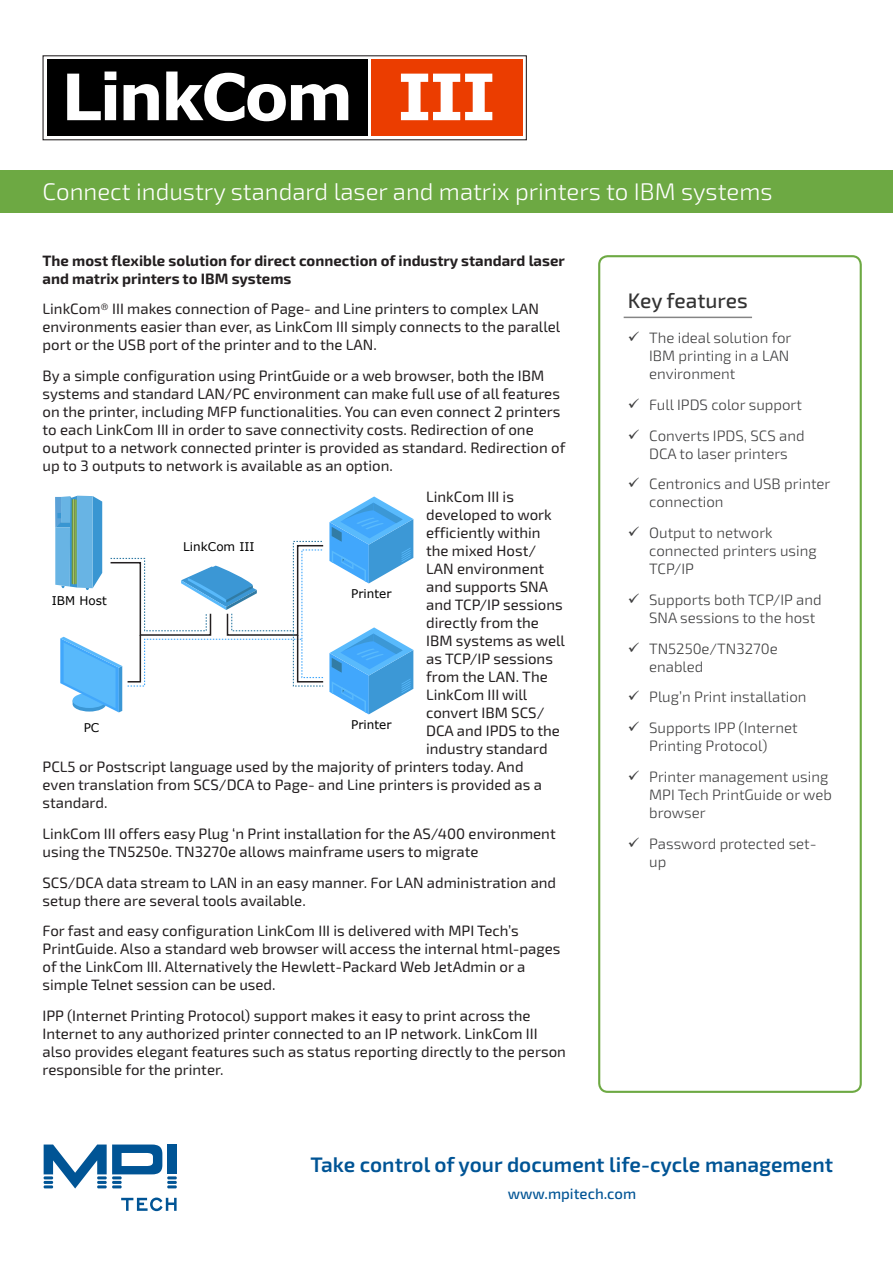
<style>
.page{position:relative;width:893px;height:1263px;background:#fff}
.page>*{position:absolute;margin:0;border:0;box-sizing:border-box;transform-origin:0 0}
.t1{font:700 64.05px "Verdana";letter-spacing:-.045em;color:#fff}
.UK___Title___Tagline{font:300 24px "Exo 2";color:#fff}
.t2{font:600 21px "Exo 2";color:#005495}
.UK___Box___Heading{font:500 21px "Exo 2";color:#333}
.UK___Normal{font:15px/18px "Exo 2";color:#231f20}
.t3{font:300 15px/18px "Exo 2";color:#3e3e3f}
.UK___Normal___Teaser{font:700 15px/18px "Exo 2";color:#231f20}
.t4{font:500 15px "Exo 2";color:#005495}
.t5{font:12px "Verdana";color:#000}
</style>
<div class="page">
<svg style="left:44px;top:1144px;width:133px;height:44px"></svg>
<svg style="left:121px;top:1197px;width:56px;height:14px"></svg>
<div style="left:598px;top:255px;width:264px;height:838px;border:2px solid #6da943;border-radius:9px"></div>
<div style="left:0;top:170px;width:893px;height:43px;background:#6da943"></div>
<hr style="left:624px;top:317px;width:128px;height:1px;background:#858585">
<svg style="left:55px;top:496px;width:358px;height:218px"></svg>
<svg style="left:42px;top:55px;width:485px;height:86px;background:#592716"></svg>
<p class="t1" style="left:61px;top:52px;width:436px">LinkCom III</p>
<p class="UK___Title___Tagline" style="left:43px;top:177px;width:731px">Connect industry standard laser and matrix printers to IBM systems</p>
<p class="UK___Normal___Teaser" style="left:43px;top:252px;width:524px">The most flexible solution for direct connection of industry standard laser and matrix printers to IBM systems</p>
<p class="UK___Normal" style="left:43px;top:300px;width:519px">LinkCom® III makes connection of Page- and Line printers to complex LAN environments easier than ever, as LinkCom III simply connects to the parallel port or the USB port of the printer and to the LAN.</p>
<p class="UK___Normal" style="left:43px;top:367px;width:524px">By a simple configuration using PrintGuide or a web browser, both the IBM systems and standard LAN/PC environment can make full use of all features on the printer, including MFP functionalities. You can even connect 2 printers to each LinkCom III in order to save connectivity costs. Redirection of one output to a network connected printer is provided as standard. Redirection of up to 3 outputs to network is available as an option.</p>
<p class="UK___Normal" style="left:426px;top:488px;width:89px">LinkCom III is</p>
<p class="UK___Normal" style="left:426px;top:506px;width:127px">developed to work</p>
<p class="UK___Normal" style="left:426px;top:524px;width:116px">efficiently within</p>
<p class="UK___Normal" style="left:426px;top:542px;width:112px">the mixed Host/</p>
<p class="UK___Normal" style="left:426px;top:560px;width:120px">LAN environment</p>
<p class="UK___Normal" style="left:426px;top:578px;width:123px">and supports SNA</p>
<p class="UK___Normal" style="left:426px;top:596px;width:138px">and TCP/IP sessions</p>
<p class="UK___Normal" style="left:426px;top:614px;width:114px">directly from the</p>
<p class="UK___Normal" style="left:426px;top:632px;width:140px">IBM systems as well</p>
<p class="UK___Normal" style="left:426px;top:650px;width:128px">as TCP/IP sessions</p>
<p class="UK___Normal" style="left:426px;top:668px;width:123px">from the LAN. The</p>
<p class="UK___Normal" style="left:426px;top:686px;width:103px">LinkCom III will</p>
<p class="UK___Normal" style="left:426px;top:704px;width:120px">convert IBM SCS/</p>
<p class="UK___Normal" style="left:426px;top:722px;width:135px">DCA and IPDS to the</p>
<p class="UK___Normal" style="left:426px;top:740px;width:123px">industry standard</p>
<p class="UK___Normal" style="left:43px;top:758px;width:483px">PCL5 or Postscript language used by the majority of printers today. And</p>
<p class="UK___Normal" style="left:43px;top:776px;width:501px">even translation from SCS/DCA to Page- and Line printers is provided as a</p>
<p class="UK___Normal" style="left:43px;top:794px;width:67px">standard.</p>
<p class="UK___Normal" style="left:43px;top:825px;width:515px">LinkCom III offers easy Plug ‘n Print installation for the AS/400 environment using the TN5250e. TN3270e allows mainframe users to migrate</p>
<p class="UK___Normal" style="left:43px;top:873px;width:515px">SCS/DCA data stream to LAN in an easy manner. For LAN administration and setup there are several tools available.</p>
<p class="UK___Normal" style="left:43px;top:922px;width:519px">For fast and easy configuration LinkCom III is delivered with MPI Tech’s PrintGuide. Also a standard web browser will access the internal html-pages of the LinkCom III. Alternatively the Hewlett-Packard Web JetAdmin or a simple Telnet session can be used.</p>
<p class="UK___Normal" style="left:43px;top:1007px;width:525px">IPP (Internet Printing Protocol) support makes it easy to print across the Internet to any authorized printer connected to an IP network. LinkCom III also provides elegant features such as status reporting directly to the person responsible for the printer.</p>
<p class="t5" style="left:183px;top:538px;width:73px">LinkCom III</p>
<p class="t5" style="left:351px;top:586px;width:42px">Printer</p>
<p class="t5" style="left:52px;top:593px;width:56px">IBM Host</p>
<p class="t5" style="left:84px;top:719px;width:17px">PC</p>
<p class="t5" style="left:351px;top:716px;width:42px">Printer</p>
<p class="UK___Box___Heading" style="left:628px;top:288px;width:121px">Key features</p>
<p class="t3" style="left:649px;top:329px;width:144px">The ideal solution for<br>IBM printing in a LAN environment</p>
<p class="t3" style="left:649px;top:396px;width:154px">Full IPDS color support</p>
<p class="t3" style="left:649px;top:427px;width:157px">Converts IPDS, SCS and<br>DCA to laser printers</p>
<p class="t3" style="left:649px;top:475px;width:183px">Centronics and USB printer connection</p>
<p class="t3" style="left:649px;top:524px;width:169px">Output to network connected printers using<br>TCP/IP</p>
<p class="t3" style="left:649px;top:591px;width:174px">Supports both TCP/IP and<br>SNA sessions to the host</p>
<p class="t3" style="left:649px;top:640px;width:130px">TN5250e/TN3270e enabled</p>
<p class="t3" style="left:649px;top:688px;width:159px">Plug’n Print installation</p>
<p class="t3" style="left:649px;top:719px;width:150px">Supports IPP (Internet<br>Printing Protocol)</p>
<p class="t3" style="left:649px;top:768px;width:184px">Printer management using<br>MPI Tech PrintGuide or web browser</p>
<p class="t3" style="left:649px;top:835px;width:169px">Password protected set&shy;up</p>
<h3 class="t2" style="left:311px;top:1152px;width:524px">Take control of your document life-cycle management</h3>
<p class="t4" style="left:508px;top:1184px;width:130px">www.mpitech.com</p>
</div>
